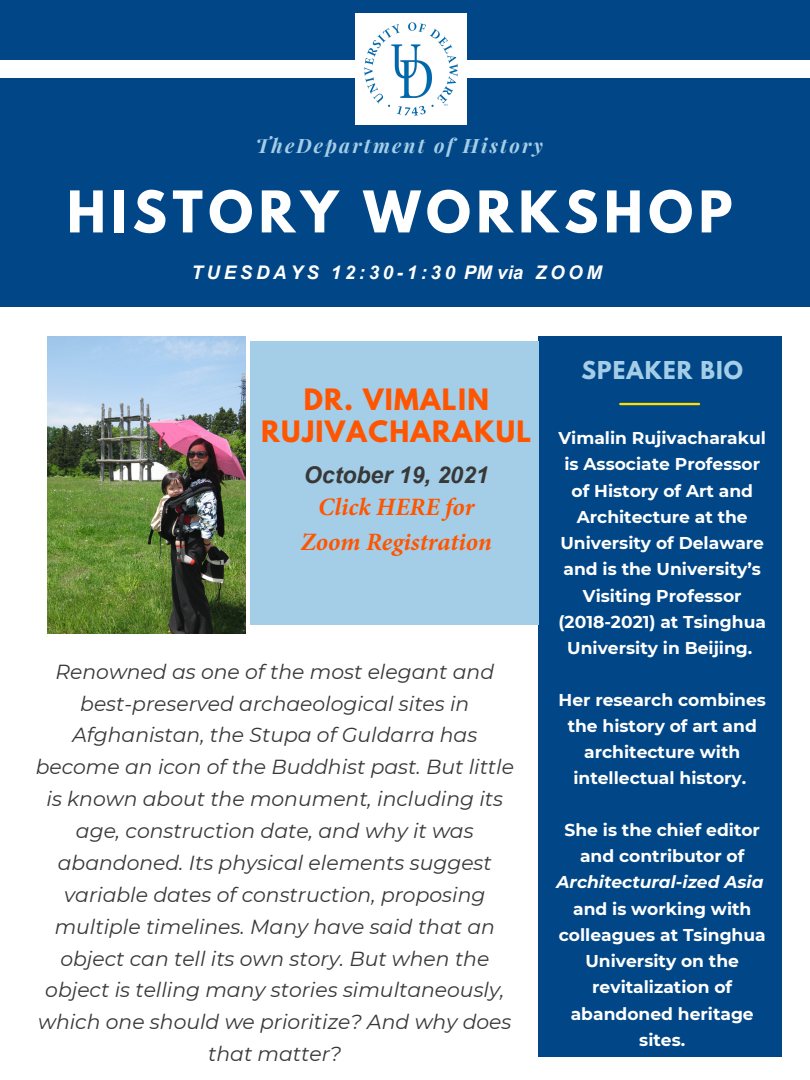
<style>
.page{position:relative;width:810px;height:1080px;background:#fff}
.page>*{position:absolute;margin:0;border:0;box-sizing:border-box;transform-origin:0 0}
.t1{font:700 50.94px "League Spartan";letter-spacing:.11em;color:#fff}
.t2{font:700 26.12px/32.4px "League Spartan";letter-spacing:.05em;color:#f50;text-align:center}
.t3{font:italic 700 25px/34.4px "Minion Pro";color:#f50;text-align:center}
.t4{font:italic 700 23.12px "Arial";color:#383838}
.t5{font:700 21.81px "League Spartan";letter-spacing:.05em;color:#a4cde7}
.t6{font:italic 20.31px/31.9px "Montserrat";color:#383838;text-align:center}
.t7{font:italic 700 19.81px "Playfair Display";letter-spacing:.11em;color:#a4cde7}
.t8{font:italic 700 18.75px "Arial";color:#fff}
.t9{font:700 17.12px/26.2px "Montserrat";color:#fff;text-align:center}
.s1{font-style:italic}
</style>
<div class="page">
<div style="left:0;top:0;width:810px;height:307px;background:#014686"></div>
<div style="left:538px;top:336px;width:243px;height:720px;background:#014686"></div>
<div style="left:0;top:60px;width:810px;height:18px;background:#feffff"></div>
<img style="left:355px;top:14px;width:111px;height:110px">
<img style="left:48px;top:336px;width:198px;height:298px">
<hr style="left:620px;top:403px;width:79px;height:2px;background:#ffde00">
<div style="left:250px;top:341px;width:288px;height:284px;background:#a4cde7"></div>
<p class="t7" style="left:256px;top:132px;width:289px">TheDepartment of History</p>
<p class="t1" style="left:67px;top:187px;width:667px">HISTORY WORKSHOP</p>
<p class="t8" style="left:192px;top:260px;width:412px">T U E S D A Y S 1 2 : 3 0 - 1 : 3 0 PM via Z O O M</p>
<p class="t2" style="left:261px;top:386px;width:272px">DR. VIMALIN<br>RUJIVACHARAKUL</p>
<p class="t4" style="left:304px;top:459px;width:187px">October 19, 2021</p>
<p class="t3" style="left:301px;top:490px;width:193px">Click HERE for<br>Zoom Registration</p>
<p class="t6" style="left:36px;top:656px;width:480px">Renowned as one of the most elegant and best-preserved archaeological sites in Afghanistan, the Stupa of Guldarra has become an icon of the Buddhist past. But little is known about the monument, including its age, construction date, and why it was abandoned. Its physical elements suggest variable dates of construction, proposing multiple timelines. Many have said that an object can tell its own story. But when the object is telling many stories simultaneously, which one should we prioritize? And why does that matter?</p>
<p class="t5" style="left:581px;top:359px;width:163px">SPEAKER BIO</p>
<p class="t9" style="left:559px;top:425px;width:209px">Vimalin Rujivacharakul is Associate Professor of History of Art and<br>Architecture at the<br>University of Delaware and is the University’s<br>Visiting Professor (2018-2021) at Tsinghua<br>University in Beijing.</p>
<p class="t9" style="left:559px;top:686px;width:209px">Her research combines the history of art and architecture with intellectual history.</p>
<p class="t9" style="left:557px;top:817px;width:211px">She is the chief editor and contributor of<br><span class="s1">Architectural-ized Asia </span>and is working with colleagues at Tsinghua<br>University on the revitalization of abandoned heritage sites.</p>
</div>
